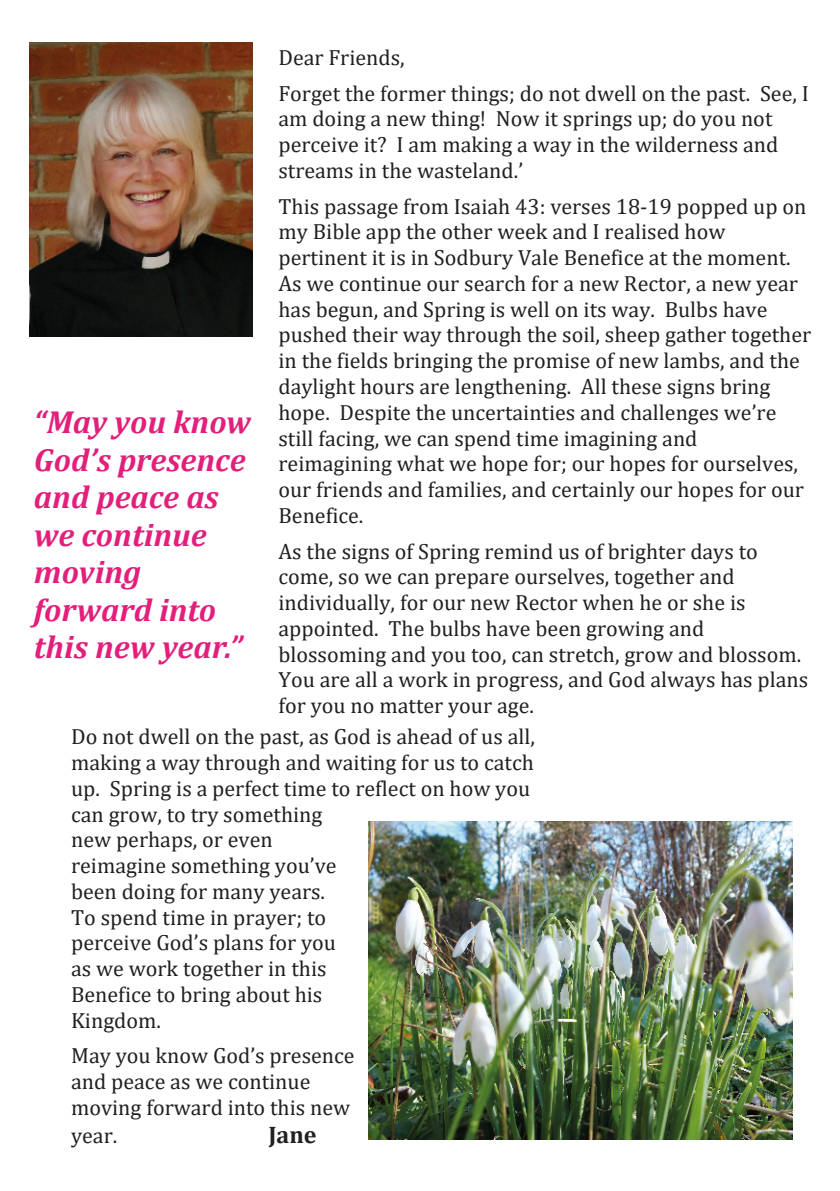
<style>
.page{position:relative;width:840px;height:1191px;background:#fff}
.page>*{position:absolute;margin:0;border:0;box-sizing:border-box;transform-origin:0 0}
.t1{font:italic 700 32px/37.4px "Cambria";color:#e21f7b}
.t2{font:700 24px "Cambria";color:#231f20}
.t3{font:22px/25.8px "Cambria";color:#231f20}
</style>
<div class="page">
<img style="left:30px;top:43px;width:222px;height:293px">
<img style="left:368px;top:821px;width:424px;height:318px">
<h1 class="t1" style="left:34px;top:406px;width:218px">“May you know<br>God’s presence and peace as we continue moving forward into this new year.”</h1>
<p class="t3" style="left:278px;top:41px;width:531px;line-height:35.8px">Dear Friends,<br>Forget the former things; do not dwell on the past. See, I</p>
<p class="t3" style="left:278px;top:107px;width:501px">am doing a new thing! Now it springs up; do you not perceive it? I am making a way in the wilderness and streams in the wasteland.’</p>
<p class="t3" style="left:278px;top:195px;width:534px">This passage from Isaiah 43: verses 18-19 popped up on my Bible app the other week and I realised how pertinent it is in Sodbury Vale Benefice at the moment.<br>As we continue our search for a new Rector, a new year has begun, and Spring is well on its way. Bulbs have pushed their way through the soil, sheep gather together in the fields bringing the promise of new lambs, and the daylight hours are lengthening. All these signs bring hope. Despite the uncertainties and challenges we’re still facing, we can spend time imagining and reimagining what we hope for; our hopes for ourselves, our friends and families, and certainly our hopes for our Benefice.</p>
<p class="t3" style="left:278px;top:539px;width:531px">As the signs of Spring remind us of brighter days to come, so we can prepare ourselves, together and individually, for our new Rector when he or she is appointed. The bulbs have been growing and blossoming and you too, can stretch, grow and blossom.<br>You are all a work in progress, and God always has plans for you no matter your age.</p>
<p class="t3" style="left:71px;top:725px;width:465px">Do not dwell on the past, as God is ahead of us all, making a way through and waiting for us to catch up. Spring is a perfect time to reflect on how you can grow, to try something<br>new perhaps, or even<br>reimagine something you’ve<br>been doing for many years.<br>To spend time in prayer; to<br>perceive God’s plans for you<br>as we work together in this<br>Benefice to bring about his<br>Kingdom.</p>
<p class="t3" style="left:71px;top:1044px;width:285px;line-height:26.4px">May you know God’s presence and peace as we continue moving forward into this new year.</p>
<p class="t2" style="left:268px;top:1123px;width:50px">Jane</p>
</div>
